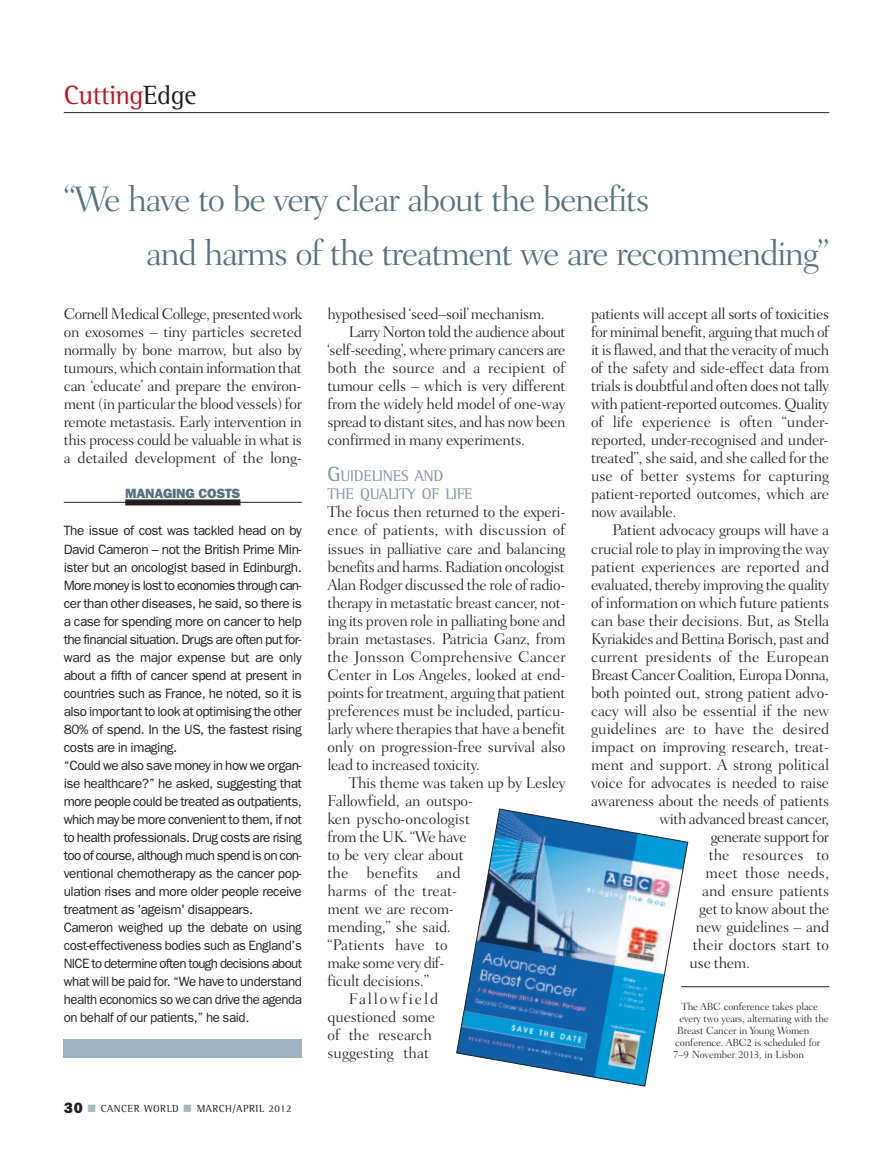
<style>
.page{position:relative;width:893px;height:1149px;background:#fff}
.page>*{position:absolute;margin:0;border:0;box-sizing:border-box;transform-origin:0 0}
.t1{font:300 36px/54px "Fairfield LH";letter-spacing:-.04em;color:#557482}
.t2{font:27px "Rotis Semi Serif";letter-spacing:-.015em;color:#c4121a}
.t3{font:300 15.75px/18px "Fairfield LH";letter-spacing:-.015em;color:#231f20;text-align:justify}
.t4{font:300 15.75px "Fairfield LH";letter-spacing:.005em;color:#231f20}
.t5{font:300 15.75px "Fairfield LH";letter-spacing:-.035em;color:#231f20}
.t6{font:15.75px/18px "Rotis Semi Serif";letter-spacing:-.02em;color:#7f98a5}
.t7{font:300 15.75px "Fairfield LH";letter-spacing:.12em;color:#231f20}
.t8{font:13.5px/18px "Franklin Gothic";letter-spacing:-.03em;color:#231f20}
.t9{font:800 13.5px "Franklin Gothic";letter-spacing:-.02em;color:#557482}
.t10{font:300 10.5px "Fairfield LH";letter-spacing:-.015em;color:#231f20}
.t11{font:10.5px "Rotis Semi Serif";letter-spacing:.05em;color:#231f20}
.s1{color:#231f20}
.s2{font-family:"Franklin Gothic";font-weight:800;font-size:15px}
.s3{color:#a8b6be}
.s4{font-size:21px}
</style>
<div class="page">
<hr style="left:64px;top:112px;width:765px;height:1px;background:#231f20">
<div style="left:125px;top:499px;width:115px;height:6px;background:#231f20"></div>
<hr style="left:64px;top:502px;width:238px;height:1px;background:#231f20">
<div style="left:64px;top:1039px;width:238px;height:18px;background:#9db2be"></div>
<img style="left:456px;top:808px;width:233px;height:278px">
<hr style="left:681px;top:986px;width:148px;height:1px;background:#231f20">
<h2 class="t2" style="left:64px;top:86px;width:134px">Cutting<span class="s1">Edge</span></h2>
<h1 class="t1" style="left:146px;top:175px;width:685px;text-indent:-82px">“We have to be very clear about the benefits<br>and harms of the treatment we are recommending”</h1>
<p class="t3" style="left:64px;top:306px;width:240px">Cornell Medical College, presented work on exosomes – tiny particles secreted normally by bone marrow, but also by tumours, which contain information that can ‘educate’ and prepare the environ&shy;ment (in particular the blood vessels) for remote metastasis. Early intervention in this process could be valuable in what is a detailed development of the long-</p>
<p class="t9" style="left:125px;top:485px;width:117px">MANAGING COSTS</p>
<p class="t8" style="left:64px;top:521px;width:240px">The issue of cost was tackled head on by David Cameron – not the British Prime Min&shy;ister but an oncologist based in Edinburgh.<br>More money is lost to economies through can&shy;cer than other diseases, he said, so there is a case for spending more on cancer to help the financial situation. Drugs are often put for&shy;ward as the major expense but are only about a fifth of cancer spend at present in countries such as France, he noted, so it is also important to look at optimising the other 80% of spend. In the US, the fastest rising costs are in imaging.<br>“Could we also save money in how we organ&shy;ise healthcare?” he asked, suggesting that more people could be treated as outpatients, which may be more convenient to them, if not to health professionals. Drug costs are rising too of course, although much spend is on con&shy;ventional chemotherapy as the cancer pop&shy;ulation rises and more older people receive treatment as 'ageism' disappears.<br>Cameron weighed up the debate on using cost-effectiveness bodies such as England’s NICE to determine often tough decisions about what will be paid for. “We have to understand health economics so we can drive the agenda on behalf of our patients,” he said.</p>
<p class="t11" style="left:64px;top:1104px;width:229px"><span class="s2">30</span> <span class="s3">■</span> CANCER WORLD <span class="s3">■</span> MARCH/APRIL 2012</p>
<p class="t3" style="left:327px;top:306px;width:219px">hypothesised ‘seed–soil’mechanism.</p>
<p class="t5" style="left:349px;top:326px;width:218px">Larry Norton told the audience about</p>
<p class="t3" style="left:327px;top:342px;width:240px">‘self-seeding’, where primary cancers are</p>
<p class="t4" style="left:327px;top:362px;width:240px">both the source and a recipient of</p>
<p class="t3" style="left:327px;top:378px;width:240px">tumour cells – which is very different</p>
<p class="t3" style="left:327px;top:396px;width:240px">from the widely held model of one-way</p>
<p class="t3" style="left:327px;top:414px;width:240px">spread to distant sites, and has now been</p>
<p class="t3" style="left:327px;top:432px;width:199px">confirmed in many experiments.</p>
<p class="t6" style="left:327px;top:468px;width:147px"><span class="s4">G</span>UIDELINES AND<br>THE QUALITY OF LIFE</p>
<p class="t3" style="left:327px;top:504px;width:240px">The focus then returned to the experi&shy;ence of patients, with discussion of issues in palliative care and balancing benefits and harms. Radiation oncologist Alan Rodger discussed the role of radio&shy;therapy in metastatic breast cancer, not&shy;ing its proven role in palliating bone and brain metastases. Patricia Ganz, from the Jonsson Comprehensive Cancer Center in Los Angeles, looked at end&shy;points for treatment, arguing that patient preferences must be included, particu&shy;larly where therapies that have a benefit only on progression-free survival also lead to increased toxicity.</p>
<p class="t3" style="left:349px;top:774px;width:218px">This theme was taken up by Lesley</p>
<p class="t3" style="left:327px;top:792px;width:147px">Fallowfield, an outspo-</p>
<p class="t3" style="left:327px;top:810px;width:144px">ken pyscho-oncologist</p>
<p class="t3" style="left:327px;top:828px;width:141px">from the UK. “We have</p>
<p class="t3" style="left:327px;top:846px;width:138px">to be very clear about</p>
<p class="t4" style="left:327px;top:866px;width:135px">the benefits and</p>
<p class="t4" style="left:327px;top:884px;width:131px">harms of the treat-</p>
<p class="t3" style="left:327px;top:900px;width:128px">ment we are recom-</p>
<p class="t3" style="left:327px;top:918px;width:125px">mending,” she said.</p>
<p class="t4" style="left:327px;top:938px;width:122px">“Patients have to</p>
<p class="t3" style="left:327px;top:954px;width:118px">make some very dif-</p>
<p class="t3" style="left:327px;top:972px;width:103px">ficult decisions.”</p>
<p class="t7" style="left:349px;top:992px;width:91px">Fallowfield</p>
<p class="t3" style="left:327px;top:1008px;width:109px">questioned some</p>
<p class="t3" style="left:327px;top:1026px;width:106px">of the research</p>
<p class="t3" style="left:327px;top:1044px;width:103px">suggesting that</p>
<p class="t3" style="left:591px;top:306px;width:240px">patients will accept all sorts of toxicities for minimal benefit, arguing that much of it is flawed, and that the veracity of much of the safety and side-effect data from trials is doubtful and often does not tally with patient-reported outcomes. Quality of life experience is often “under&shy;reported, under-recognised and under&shy;treated”, she said, and she called for the use of better systems for capturing patient-reported outcomes, which are now available.</p>
<p class="t3" style="left:612px;top:522px;width:218px">Patient advocacy groups will have a</p>
<p class="t3" style="left:591px;top:540px;width:240px">crucial role to play in improving the way</p>
<p class="t3" style="left:591px;top:558px;width:240px">patient experiences are reported and</p>
<p class="t3" style="left:591px;top:576px;width:240px">evaluated, thereby improving the quality</p>
<p class="t3" style="left:591px;top:594px;width:240px">of information on which future patients</p>
<p class="t3" style="left:591px;top:612px;width:240px">can base their decisions. But, as Stella</p>
<p class="t3" style="left:591px;top:630px;width:240px">Kyriakides and Bettina Borisch, past and</p>
<p class="t4" style="left:591px;top:650px;width:240px">current presidents of the European</p>
<p class="t5" style="left:591px;top:668px;width:240px">Breast Cancer Coalition, Europa Donna,</p>
<p class="t3" style="left:591px;top:684px;width:239px">both pointed out, strong patient advo-</p>
<p class="t3" style="left:591px;top:702px;width:240px">cacy will also be essential if the new</p>
<p class="t4" style="left:591px;top:722px;width:240px">guidelines are to have the desired</p>
<p class="t3" style="left:591px;top:738px;width:239px">impact on improving research, treat-</p>
<p class="t3" style="left:591px;top:756px;width:240px">ment and support. A strong political</p>
<p class="t3" style="left:591px;top:774px;width:240px">voice for advocates is needed to raise</p>
<p class="t3" style="left:591px;top:792px;width:240px">awareness about the needs of patients</p>
<p class="t3" style="left:659px;top:810px;width:171px">with advanced breast cancer,</p>
<p class="t3" style="left:711px;top:828px;width:120px">generate support for</p>
<p class="t4" style="left:709px;top:848px;width:122px">the resources to</p>
<p class="t4" style="left:705px;top:866px;width:125px">meet those needs,</p>
<p class="t3" style="left:702px;top:882px;width:128px">and ensure patients</p>
<p class="t3" style="left:699px;top:900px;width:132px">get to know about the</p>
<p class="t3" style="left:696px;top:918px;width:135px">new guidelines – and</p>
<p class="t4" style="left:693px;top:938px;width:138px">their doctors start to</p>
<p class="t3" style="left:690px;top:954px;width:62px">use them.</p>
<p class="t10" style="left:681px;top:1001px;width:138px">The ABC conference takes place</p>
<p class="t10" style="left:679px;top:1013px;width:151px">every two years, alternating with the</p>
<p class="t10" style="left:677px;top:1025px;width:134px">Breast Cancer in Young Women</p>
<p class="t10" style="left:675px;top:1037px;width:147px">conference. ABC2 is scheduled for</p>
<p class="t10" style="left:673px;top:1049px;width:132px">7–9 November 2013, in Lisbon</p>
</div>
